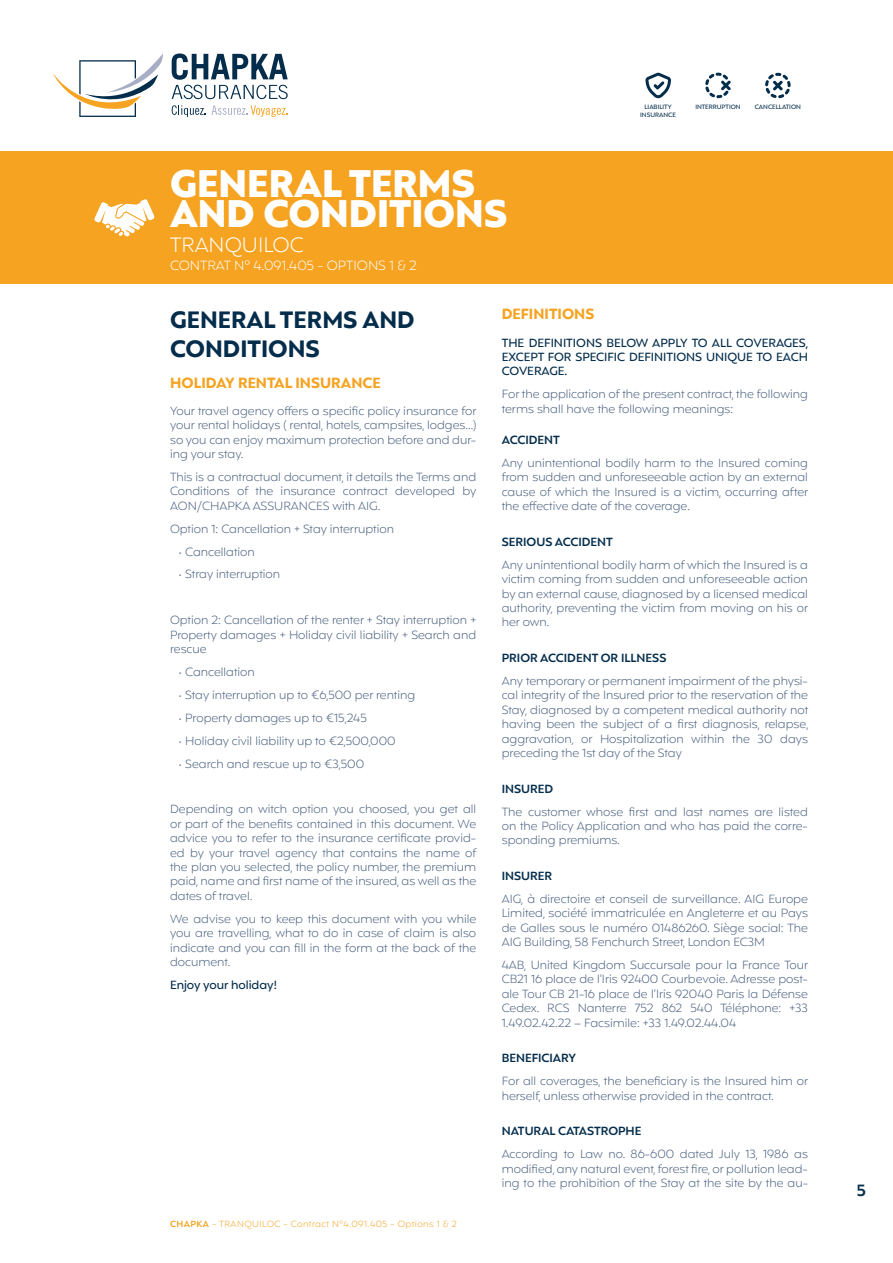
<style>
.page{position:relative;width:893px;height:1263px;background:#fff}
.page>*{position:absolute;margin:0;border:0;box-sizing:border-box;transform-origin:0 0}
.t1{font:900 39px/30.5px "Mangueira Alt";color:#fff}
.t2{font:700 24px/28.8px "Mangueira Alt";color:#042d4c}
.t3{font:300 21px "Mangueira Alt";color:#fff}
.t4{font:600 16.5px "Mangueira Alt";color:#042d4c}
.t5{font:700 15px "Mangueira Alt";color:#f5a321}
.t6{font:300 13.5px "Mangueira Alt";color:#fff}
.t7{font:300 12px/14.4px "Mangueira Alt";color:#475e7d;text-align:justify}
.t8{font:500 12px/14.4px "Mangueira Alt";color:#042d4c;text-align:justify}
.t9{font:600 12px "Mangueira Alt";color:#042d4c}
.t10{font:300 9px "Mangueira Alt";letter-spacing:.05em;color:#f5a321}
.t11{font:500 6.3px/7.6px "Mangueira Alt";color:#042d4c;text-align:center}
.s1{font-weight:600}
</style>
<div class="page">
<div style="left:0;top:152px;width:893px;height:132px;background:#f5a321"></div>
<svg style="left:645px;top:73px;width:26px;height:25px"></svg>
<svg style="left:765px;top:73px;width:26px;height:25px"></svg>
<svg style="left:705px;top:73px;width:26px;height:25px"></svg>
<svg style="left:52px;top:54px;width:111px;height:63px"></svg>
<svg style="left:172px;top:105px;width:34px;height:12px"></svg>
<svg style="left:212px;top:105px;width:76px;height:12px"></svg>
<svg style="left:172px;top:53px;width:116px;height:46px"></svg>
<svg style="left:94px;top:199px;width:61px;height:37px"></svg>
<h1 class="t1" style="left:170px;top:172px;width:339px">GENERAL TERMS<br>AND CONDITIONS</h1>
<h3 class="t3" style="left:170px;top:231px;width:135px">TRANQUILOC</h3>
<p class="t6" style="left:170px;top:256px;width:248px">CONTRAT N° 4.091.405 - OPTIONS 1 &amp; 2</p>
<p class="t11" style="left:640px;top:103px;width:37px">LIABILITY<br>INSURANCE</p>
<p class="t11" style="left:695px;top:103px;width:47px">INTERRUPTION</p>
<p class="t11" style="left:755px;top:103px;width:48px">CANCELLATION</p>
<h2 class="t2" style="left:170px;top:308px;width:246px">GENERAL TERMS AND<br>CONDITIONS</h2>
<p class="t5" style="left:170px;top:373px;width:212px">HOLIDAY RENTAL INSURANCE</p>
<p class="t7" style="left:170px;top:404px;width:308px">Your travel agency offers a specific policy insurance for your rental holidays ( rental, hotels, campsites, lodges...) so you can enjoy maximum protection before and dur&shy;ing your stay.</p>
<p class="t7" style="left:170px;top:470px;width:308px">This is a contractual document, it details the Terms and Conditions of the insurance contract developed by AON/CHAPKA ASSURANCES with AIG.</p>
<p class="t7" style="left:170px;top:522px;width:225px">Option 1: Cancellation + Stay interruption</p>
<p class="t7" style="left:179px;top:545px;width:78px">• Cancellation</p>
<p class="t7" style="left:179px;top:568px;width:103px">• Stray interruption</p>
<p class="t7" style="left:170px;top:614px;width:308px">Option 2: Cancellation of the renter + Stay interruption + Property damages + Holiday civil liability + Search and rescue</p>
<p class="t7" style="left:179px;top:666px;width:78px">• Cancellation</p>
<p class="t7" style="left:179px;top:688px;width:238px">• Stay interruption up to €6,500 per renting</p>
<p class="t7" style="left:179px;top:711px;width:190px">• Property damages up to €15,245</p>
<p class="t7" style="left:179px;top:734px;width:219px">• Holiday civil liability up to €2,500,000</p>
<p class="t7" style="left:179px;top:757px;width:187px">• Search and rescue up to €3,500</p>
<p class="t7" style="left:170px;top:803px;width:308px">Depending on witch option you choosed, you get all or part of the benefits contained in this document. We advice you to refer to the insurance certificate provid&shy;ed by your travel agency that contains the name of the plan you selected, the policy number, the premium paid, name and first name of the insured, as well as the dates of travel.</p>
<p class="t7" style="left:170px;top:912px;width:308px">We advise you to keep this document with you while you are travelling, what to do in case of claim is also indicate and you can fill in the form at the back of the document.</p>
<p class="t8" style="left:170px;top:978px;width:108px">Enjoy your holiday!</p>
<p class="t10" style="left:170px;top:1218px;width:288px"><span class="s1">CHAPKA</span> - TRANQUILOC - Contract N°4.091.405 - Options 1 &amp; 2</p>
<p class="t5" style="left:502px;top:304px;width:94px">DEFINITIONS</p>
<p class="t8" style="left:502px;top:336px;width:308px">THE DEFINITIONS BELOW APPLY TO ALL COVERAGES, EXCEPT FOR SPECIFIC DEFINITIONS UNIQUE TO EACH COVERAGE.</p>
<p class="t7" style="left:502px;top:388px;width:308px">For the application of the present contract, the following terms shall have the following meanings:</p>
<p class="t9" style="left:502px;top:432px;width:60px">ACCIDENT</p>
<p class="t7" style="left:502px;top:457px;width:308px">Any unintentional bodily harm to the Insured coming from sudden and unforeseeable action by an external cause of which the Insured is a victim, occurring after the effective date of the coverage.</p>
<p class="t9" style="left:502px;top:534px;width:113px">SERIOUS ACCIDENT</p>
<p class="t7" style="left:502px;top:558px;width:308px">Any unintentional bodily harm of which the Insured is a victim coming from sudden and unforeseeable action by an external cause, diagnosed by a licensed medical authority, preventing the victim from moving on his or her own.</p>
<p class="t9" style="left:502px;top:650px;width:166px">PRIOR ACCIDENT OR ILLNESS</p>
<p class="t7" style="left:502px;top:675px;width:308px">Any temporary or permanent impairment of the physi&shy;cal integrity of the Insured prior to the reservation of the Stay, diagnosed by a competent medical authority not having been the subject of a first diagnosis, relapse, aggravation, or Hospitalization within the 30 days preceding the 1st day of the Stay</p>
<p class="t9" style="left:502px;top:780px;width:53px">INSURED</p>
<p class="t7" style="left:502px;top:805px;width:308px">The customer whose first and last names are listed on the Policy Application and who has paid the corre&shy;sponding premiums.</p>
<p class="t9" style="left:502px;top:868px;width:52px">INSURER</p>
<p class="t7" style="left:502px;top:892px;width:308px">AIG, à directoire et conseil de surveillance. AIG Europe Limited, société immatriculée en Angleterre et au Pays de Galles sous le numéro 01486260. Siège social: The AIG Building, 58 Fenchurch Street, London EC3M</p>
<p class="t7" style="left:502px;top:959px;width:308px">4AB, United Kingdom Succursale pour la France Tour CB21 16 place de l’Iris 92400 Courbevoie. Adresse post&shy;ale Tour CB 21-16 place de l’Iris 92040 Paris la Défense Cedex. RCS Nanterre 752 862 540 Téléphone: +33<br>1.49.02.42.22 – Facsimile: +33 1.49.02.44.04</p>
<p class="t9" style="left:502px;top:1050px;width:76px">BENEFICIARY</p>
<p class="t7" style="left:502px;top:1075px;width:308px">For all coverages, the beneficiary is the Insured him or herself, unless otherwise provided in the contract.</p>
<p class="t9" style="left:502px;top:1123px;width:141px">NATURAL CATASTROPHE</p>
<p class="t7" style="left:502px;top:1148px;width:308px">According to Law no. 86-600 dated July 13, 1986 as modified, any natural event, forest fire, or pollution lead&shy;ing to the prohibition of the Stay at the site by the au-</p>
<h3 class="t4" style="left:857px;top:1179px;width:11px">5</h3>
</div>
